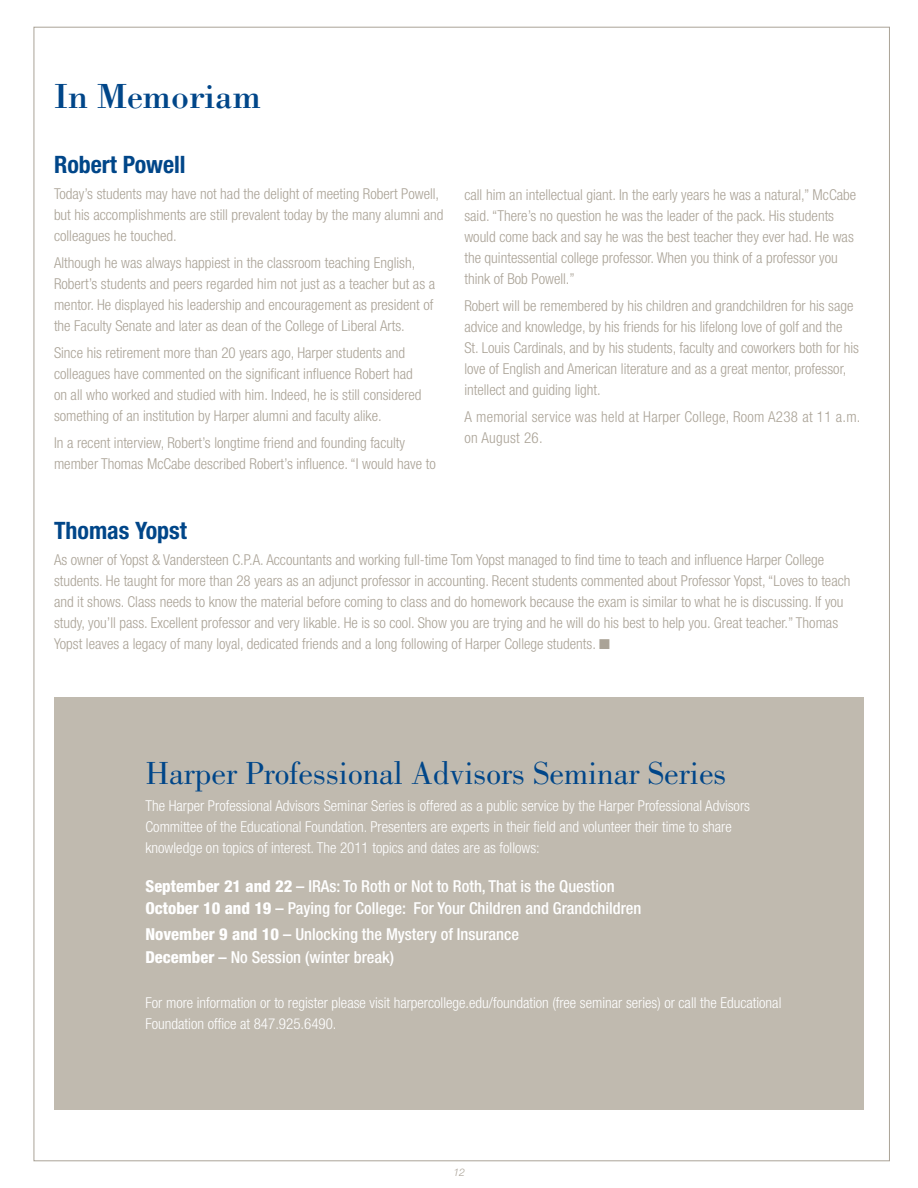
<style>
.page{position:relative;width:918px;height:1188px;background:#fff}
.page>*{position:absolute;margin:0;border:0;box-sizing:border-box;transform-origin:0 0}
.t1{font:36px "Bodoni";color:#004689}
.t2{font:33px "Bodoni";color:#004689}
.t3{font:700 condensed 24px "Helvetica Neue LT Std";color:#004689}
.t4{font:500 condensed 16.5px/22.5px "Helvetica Neue LT Std";color:#fff}
.t5{font:300 condensed 15px/21px "Helvetica Neue LT Std";color:#aaa397}
.t6{font:300 condensed 15px/21px "Helvetica Neue LT Std";color:#fff}
.t7{font:300 condensed 15px/21px "Helvetica Neue LT Std";letter-spacing:.02em;color:#aaa397}
.t8{font:italic 300 10.5px "Helvetica Neue LT Std";color:#aaa397}
.s1{font-weight:800}
</style>
<div class="page">
<div style="left:54px;top:698px;width:810px;height:412px;background:#c0baaf"></div>
<h1 class="t1" style="left:54px;top:74px;width:208px">In Memoriam</h1>
<h3 class="t3" style="left:54px;top:150px;width:133px">Robert Powell</h3>
<p class="t5" style="left:54px;top:183px;width:391px">Today’s students may have not had the delight of meeting Robert Powell, but his accomplishments are still prevalent today by the many alumni and colleagues he touched.</p>
<p class="t5" style="left:54px;top:252px;width:383px">Although he was always happiest in the classroom teaching English, Robert’s students and peers regarded him not just as a teacher but as a mentor. He displayed his leadership and encouragement as president of the Faculty Senate and later as dean of the College of Liberal Arts.</p>
<p class="t5" style="left:54px;top:342px;width:369px">Since his retirement more than 20 years ago, Harper students and colleagues have commented on the significant influence Robert had on all who worked and studied with him. Indeed, he is still considered something of an institution by Harper alumni and faculty alike.</p>
<p class="t5" style="left:54px;top:432px;width:383px">In a recent interview, Robert’s longtime friend and founding faculty member Thomas McCabe described Robert’s influence. “I would have to</p>
<p class="t5" style="left:464px;top:185px;width:393px">call him an intellectual giant. In the early years he was a natural,” McCabe said. “There’s no question he was the leader of the pack. His students would come back and say he was the best teacher they ever had. He was the quintessential college professor. When you think of a professor you think of Bob Powell.”</p>
<p class="t5" style="left:464px;top:296px;width:396px">Robert will be remembered by his children and grandchildren for his sage advice and knowledge, by his friends for his lifelong love of golf and the St. Louis Cardinals, and by his students, faculty and coworkers both for his love of English and American literature and as a great mentor, professor, intellect and guiding light.</p>
<p class="t7" style="left:464px;top:407px;width:398px">A memorial service was held at Harper College, Room A238 at 11 a.m. on August 26.</p>
<h3 class="t3" style="left:54px;top:516px;width:135px">Thomas Yopst</h3>
<p class="t5" style="left:54px;top:550px;width:798px">As owner of Yopst &amp; Vandersteen C.P.A. Accountants and working full-time Tom Yopst managed to find time to teach and influence Harper College students. He taught for more than 28 years as an adjunct professor in accounting. Recent students commented about Professor Yopst, “Loves to teach and it shows. Class needs to know the material before coming to class and do homework because the exam is similar to what he is discussing. If you study, you’ll pass. Excellent professor and very likable. He is so cool. Show you are trying and he will do his best to help you. Great teacher.” Thomas Yopst leaves a legacy of many loyal, dedicated friends and a long following of Harper College students. ■</p>
<h2 class="t2" style="left:146px;top:755px;width:582px">Harper Professional Advisors Seminar Series</h2>
<p class="t6" style="left:146px;top:795px;width:606px">The Harper Professional Advisors Seminar Series is offered as a public service by the Harper Professional Advisors<br>Committee of the Educational Foundation. Presenters are experts in their field and volunteer their time to share knowledge on topics of interest. The 2011 topics and dates are as follows:</p>
<p class="t4" style="left:146px;top:875px;width:498px"><span class="s1">September 21 and 22</span> – IRAs: To Roth or Not to Roth, That is the Question<br><span class="s1">October 10 and 19</span> – Paying for College: For Your Children and Grandchildren</p>
<p class="t4" style="left:146px;top:923px;width:375px"><span class="s1">November 9 and 10</span> – Unlocking the Mystery of Insurance<br><span class="s1">December</span> – No Session (winter break)</p>
<p class="t6" style="left:146px;top:992px;width:637px">For more information or to register please visit harpercollege.edu/foundation (free seminar series) or call the Educational<br>Foundation office at 847.925.6490.</p>
<p class="t8" style="left:453px;top:1166px;width:13px">12</p>
</div>
